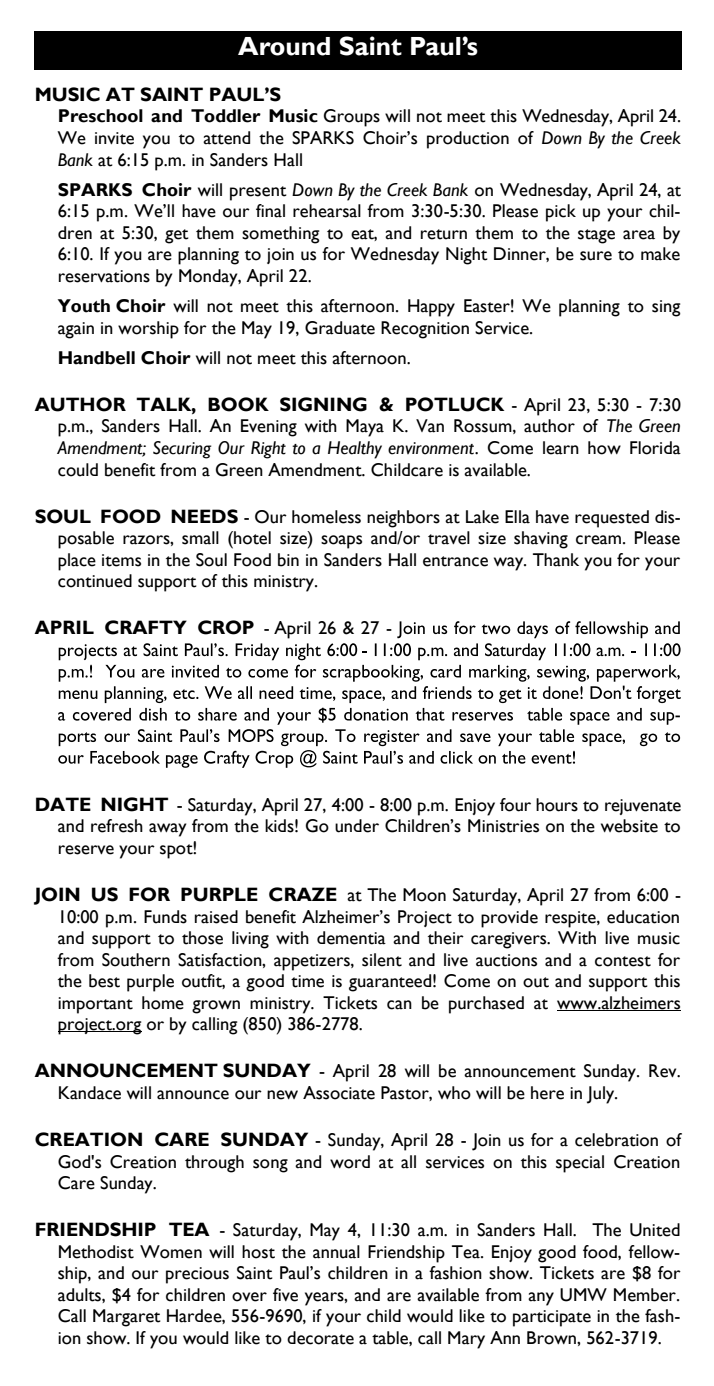
<style>
.page{position:relative;width:714px;height:1386px;background:#fff}
.page>*{position:absolute;margin:0;border:0;box-sizing:border-box;transform-origin:0 0}
.t1{font:700 26.25px "Gill Sans";color:#fff}
.t2{font:700 19.43px "Gill Sans";color:#000}
.t3{font:700 19.25px "Gill Sans";color:#000}
.t4{font:18.55px/21.5px "Gill Sans";color:#000;text-align:justify}
.s1{font-weight:700}
.s2{font-style:italic}
.s3{font-weight:400;font-size:18.55px}
.s4{font-weight:700;font-size:19.25px}
</style>
<div class="page">
<div style="left:35px;top:32px;width:646px;height:38px;background:#000"></div>
<svg style="left:58px;top:621px;width:622px;height:147px"></svg>
<hr style="left:556px;top:1010px;width:124px;height:1px;background:#000">
<hr style="left:58px;top:1032px;width:83px;height:1px;background:#000">
<h1 class="t1" style="left:238px;top:30px;width:241px">Around Saint Paul’s</h1>
<p class="t2" style="left:35px;top:82px;width:248px">MUSIC AT SAINT PAUL’S</p>
<p class="t4" style="left:58px;top:106px;width:624px"><span class="s1">Preschool and Toddler Music</span> Groups will not meet this Wednesday, April 24.<br>We invite you to attend the SPARKS Choir’s production of <span class="s2">Down By the Creek Bank</span> at 6:15 p.m. in Sanders Hall</p>
<p class="t4" style="left:58px;top:179px;width:624px"><span class="s1">SPARKS Choir</span> will present <span class="s2">Down By the Creek Bank</span> on Wednesday, April 24, at 6:15 p.m. We’ll have our final rehearsal from 3:30-5:30. Please pick up your chil&shy;dren at 5:30, get them something to eat, and return them to the stage area by 6:10. If you are planning to join us for Wednesday Night Dinner, be sure to make reservations by Monday, April 22.</p>
<p class="t4" style="left:58px;top:296px;width:623px"><span class="s1">Youth Choir</span> will not meet this afternoon. Happy Easter! We planning to sing again in worship for the May 19, Graduate Recognition Service.</p>
<p class="t4" style="left:58px;top:347px;width:354px"><span class="s1">Handbell Choir</span> will not meet this afternoon.</p>
<p class="t3" style="left:35px;top:393px;width:647px">AUTHOR TALK, BOOK SIGNING &amp; POTLUCK <span class="s3">- April 23, 5:30 - 7:30</span></p>
<p class="t4" style="left:58px;top:416px;width:624px">p.m., Sanders Hall. An Evening with Maya K. Van Rossum, author of <span class="s2">The Green Amendment; Securing Our Right to a Healthy environment</span>. Come learn how Florida could benefit from a Green Amendment. Childcare is available.</p>
<p class="t4" style="left:58px;top:506px;width:624px;text-indent:-23px"><span class="s4">SOUL FOOD NEEDS</span> - Our homeless neighbors at Lake Ella have requested dis&shy;posable razors, small (hotel size) soaps and/or travel size shaving cream. Please place items in the Soul Food bin in Sanders Hall entrance way. Thank you for your continued support of this ministry.</p>
<p class="t3" style="left:35px;top:616px;width:358px">APRIL CRAFTY CROP <span class="s3">- April 26 &amp; 27 -</span></p>
<p class="t4" style="left:58px;top:794px;width:624px;text-indent:-23px"><span class="s4">DATE NIGHT</span> - Saturday, April 27, 4:00 - 8:00 p.m. Enjoy four hours to rejuvenate and refresh away from the kids! Go under Children’s Ministries on the website to reserve your spot!</p>
<p class="t4" style="left:58px;top:884px;width:624px;text-indent:-23px"><span class="s4">JOIN US FOR PURPLE CRAZE</span> at The Moon Saturday, April 27 from 6:00 - 10:00 p.m. Funds raised benefit Alzheimer’s Project to provide respite, education and support to those living with dementia and their caregivers. With live music from Southern Satisfaction, appetizers, silent and live auctions and a contest for the best purple outfit, a good time is guaranteed! Come on out and support this important home grown ministry. Tickets can be purchased at www.alzheimers project.org or by calling (850) 386-2778.</p>
<p class="t4" style="left:58px;top:1061px;width:624px;text-indent:-23px"><span class="s4">ANNOUNCEMENT SUNDAY</span> - April 28 will be announcement Sunday. Rev.<br>Kandace will announce our new Associate Pastor, who will be here in July.</p>
<p class="t4" style="left:58px;top:1129px;width:624px;text-indent:-23px"><span class="s4">CREATION CARE SUNDAY</span> - Sunday, April 28 - Join us for a celebration of God's Creation through song and word at all services on this special Creation Care Sunday.</p>
<p class="t4" style="left:58px;top:1220px;width:624px;text-indent:-23px"><span class="s4">FRIENDSHIP TEA</span> - Saturday, May 4, 11:30 a.m. in Sanders Hall. The United Methodist Women will host the annual Friendship Tea. Enjoy good food, fellow&shy;ship, and our precious Saint Paul’s children in a fashion show. Tickets are $8 for adults, $4 for children over five years, and are available from any UMW Member.<br>Call Margaret Hardee, 556-9690, if your child would like to participate in the fash&shy;ion show. If you would like to decorate a table, call Mary Ann Brown, 562-3719.</p>
</div>
